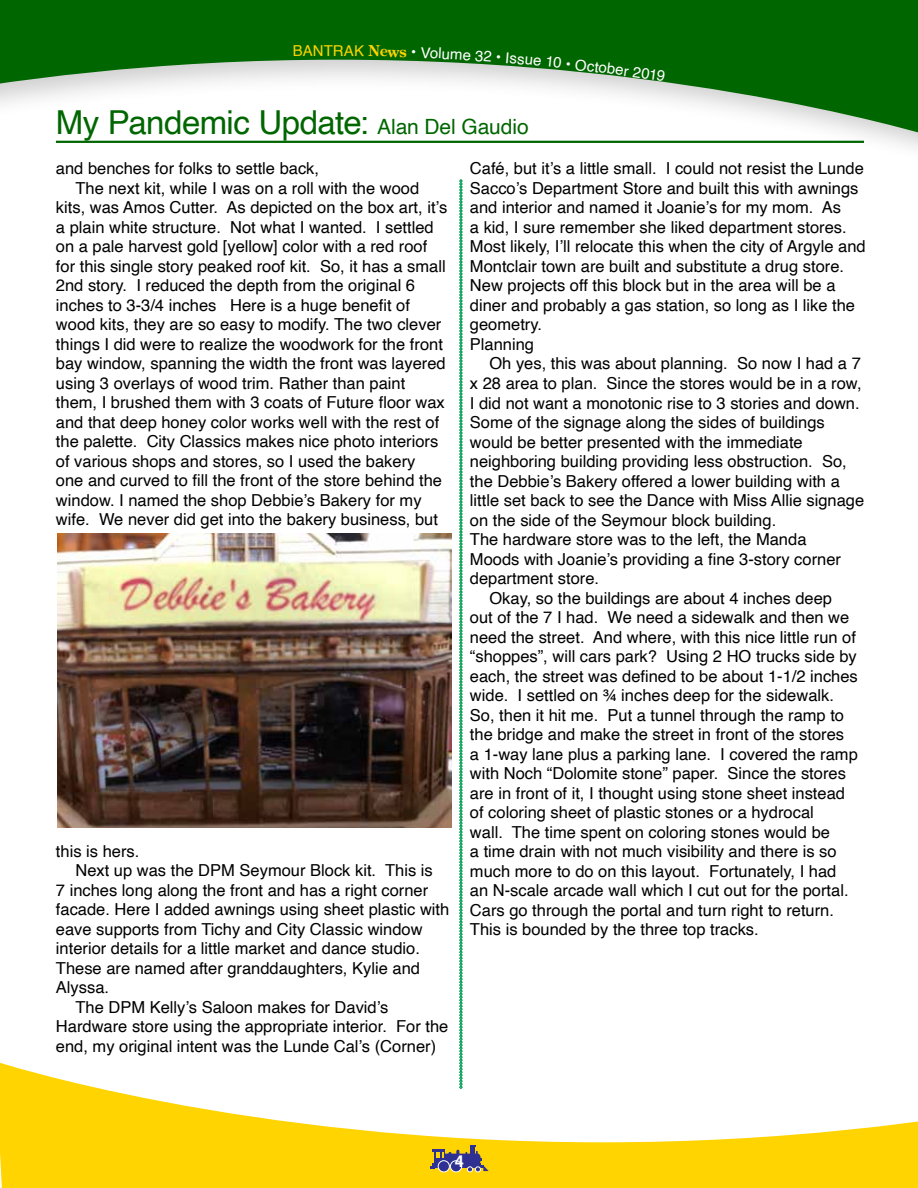
<style>
.page{position:relative;width:918px;height:1188px;background:#fff}
.page>*{position:absolute;margin:0;border:0;box-sizing:border-box;transform-origin:0 0}
.t1{font:33px "Helvetica";letter-spacing:-.02em;color:#060}
.t2{font:16.5px/19.5px "Helvetica";color:#000}
.t3{font:700 16.5px "Helvetica";color:#fff}
.t4{font:15px "Helvetica";color:#fff}
.t5{font:15px "Helvetica";color:#ffd400}
.t6{font:700 15px "Century Old Style Std";color:#ffd400}
.s1{font-family:"Helvetica";font-weight:400}
.s2{font-size:21px}
</style>
<div class="page">
<svg style="left:0;top:1062px;width:918px;height:126px"></svg>
<svg style="left:0;top:0;width:918px;height:141px;fill:#060"></svg>
<svg style="left:459px;top:179px;width:4px;height:910px"></svg>
<div style="left:415px;top:1144px;width:86px;height:44px;background:#ffd400"></div>
<svg style="left:430px;top:1145px;width:59px;height:27px"></svg>
<hr style="left:56px;top:141px;width:808px;height:2px;background:#060">
<img style="left:57px;top:534px;width:394px;height:294px">
<svg style="left:294px;top:45px;width:19px;height:11px"></svg>
<svg style="left:400px;top:47px;width:31px;height:11px"></svg>
<svg style="left:463px;top:50px;width:29px;height:12px"></svg>
<svg style="left:547px;top:56px;width:23px;height:12px"></svg>
<p class="t5" style="left:313px;top:39px;width:43px">NTRA</p>
<p class="t6" style="left:354px;top:41px;width:47px;rotate:1deg"><span class="s1">K</span> New</p>
<p class="t4" style="left:431px;top:41px;width:34px;rotate:3deg">olum</p>
<p class="t4" style="left:497px;top:45px;width:47px;rotate:5deg">• Issue</p>
<p class="t4" style="left:577px;top:53px;width:55px;rotate:7deg">October</p>
<p class="t4" style="left:635px;top:60px;width:34px;rotate:8deg">2019</p>
<h1 class="t1" style="left:56px;top:97px;width:474px">My Pandemic Update: <span class="s2">Alan Del Gaudio</span></h1>
<p class="t2" style="left:56px;top:159px;width:265px">and benches for folks to settle back,</p>
<p class="t2" style="left:75px;top:179px;width:345px">The next kit, while I was on a roll with the wood</p>
<p class="t2" style="left:56px;top:198px;width:393px">kits, was Amos Cutter. As depicted on the box art, it’s</p>
<p class="t2" style="left:56px;top:218px;width:379px">a plain white structure. Not what I wanted. I settled</p>
<p class="t2" style="left:56px;top:237px;width:373px">on a pale harvest gold [yellow] color with a red roof</p>
<p class="t2" style="left:56px;top:257px;width:391px">for this single story peaked roof kit. So, it has a small</p>
<p class="t2" style="left:56px;top:276px;width:361px">2nd story. I reduced the depth from the original 6</p>
<p class="t2" style="left:56px;top:296px;width:356px">inches to 3-3/4 inches Here is a huge benefit of</p>
<p class="t2" style="left:56px;top:315px;width:387px">wood kits, they are so easy to modify. The two clever</p>
<p class="t2" style="left:56px;top:335px;width:389px">things I did were to realize the woodwork for the front</p>
<p class="t2" style="left:56px;top:354px;width:391px">bay window, spanning the width the front was layered</p>
<p class="t2" style="left:56px;top:374px;width:351px">using 3 overlays of wood trim. Rather than paint</p>
<p class="t2" style="left:56px;top:393px;width:390px">them, I brushed them with 3 coats of Future floor wax</p>
<p class="t2" style="left:56px;top:413px;width:385px">and that deep honey color works well with the rest of</p>
<p class="t2" style="left:56px;top:432px;width:384px">the palette. City Classics makes nice photo interiors</p>
<p class="t2" style="left:56px;top:452px;width:361px">of various shops and stores, so I used the bakery</p>
<p class="t2" style="left:56px;top:471px;width:388px">one and curved to fill the front of the store behind the</p>
<p class="t2" style="left:56px;top:491px;width:367px">window. I named the shop Debbie’s Bakery for my</p>
<p class="t2" style="left:56px;top:510px;width:384px">wife. We never did get into the bakery business, but</p>
<p class="t2" style="left:56px;top:842px;width:85px">this is hers.</p>
<p class="t2" style="left:75px;top:861px;width:359px">Next up was the DPM Seymour Block kit. This is</p>
<p class="t2" style="left:56px;top:881px;width:374px">7 inches long along the front and has a right corner</p>
<p class="t2" style="left:56px;top:900px;width:395px">facade. Here I added awnings using sheet plastic with</p>
<p class="t2" style="left:56px;top:920px;width:368px">eave supports from Tichy and City Classic window</p>
<p class="t2" style="left:56px;top:939px;width:366px">interior details for a little market and dance studio.</p>
<p class="t2" style="left:56px;top:959px;width:366px">These are named after granddaughters, Kylie and</p>
<p class="t2" style="left:56px;top:978px;width:55px">Alyssa.</p>
<p class="t2" style="left:75px;top:998px;width:315px">The DPM Kelly’s Saloon makes for David’s</p>
<p class="t2" style="left:56px;top:1017px;width:394px">Hardware store using the appropriate interior. For the</p>
<p class="t2" style="left:56px;top:1037px;width:382px">end, my original intent was the Lunde Cal’s (Corner)</p>
<p class="t2" style="left:470px;top:159px;width:397px">Café, but it’s a little small. I could not resist the Lunde Sacco’s Department Store and built this with awnings and interior and named it Joanie’s for my mom. As<br>a kid, I sure remember she liked department stores.<br>Most likely, I’ll relocate this when the city of Argyle and Montclair town are built and substitute a drug store.<br>New projects off this block but in the area will be a diner and probably a gas station, so long as I like the geometry.<br>Planning</p>
<p class="t2" style="left:489px;top:354px;width:373px">Oh yes, this was about planning. So now I had a 7</p>
<p class="t2" style="left:470px;top:374px;width:393px">x 28 area to plan. Since the stores would be in a row,</p>
<p class="t2" style="left:470px;top:393px;width:391px">I did not want a monotonic rise to 3 stories and down.</p>
<p class="t2" style="left:470px;top:413px;width:356px">Some of the signage along the sides of buildings</p>
<p class="t2" style="left:470px;top:432px;width:334px">would be better presented with the immediate</p>
<p class="t2" style="left:470px;top:452px;width:378px">neighboring building providing less obstruction. So,</p>
<p class="t2" style="left:470px;top:471px;width:371px">the Debbie’s Bakery offered a lower building with a</p>
<p class="t2" style="left:470px;top:491px;width:396px">little set back to see the Dance with Miss Allie signage</p>
<p class="t2" style="left:470px;top:510px;width:308px">on the side of the Seymour block building.</p>
<p class="t2" style="left:470px;top:530px;width:338px">The hardware store was to the left, the Manda</p>
<p class="t2" style="left:470px;top:549px;width:373px">Moods with Joanie’s providing a fine 3-story corner</p>
<p class="t2" style="left:470px;top:569px;width:131px">department store.</p>
<p class="t2" style="left:489px;top:588px;width:344px">Okay, so the buildings are about 4 inches deep</p>
<p class="t2" style="left:470px;top:608px;width:381px">out of the 7 I had. We need a sidewalk and then we</p>
<p class="t2" style="left:470px;top:627px;width:388px">need the street. And where, with this nice little run of</p>
<p class="t2" style="left:470px;top:647px;width:388px">“shoppes”, will cars park? Using 2 HO trucks side by</p>
<p class="t2" style="left:470px;top:667px;width:389px">each, the street was defined to be about 1-1/2 inches</p>
<p class="t2" style="left:470px;top:686px;width:366px">wide. I settled on ¾ inches deep for the sidewalk.</p>
<p class="t2" style="left:470px;top:706px;width:376px">So, then it hit me. Put a tunnel through the ramp to</p>
<p class="t2" style="left:470px;top:725px;width:376px">the bridge and make the street in front of the stores</p>
<p class="t2" style="left:470px;top:745px;width:389px">a 1-way lane plus a parking lane. I covered the ramp</p>
<p class="t2" style="left:470px;top:764px;width:378px">with Noch “Dolomite stone” paper. Since the stores</p>
<p class="t2" style="left:470px;top:784px;width:377px">are in front of it, I thought using stone sheet instead</p>
<p class="t2" style="left:470px;top:803px;width:345px">of coloring sheet of plastic stones or a hydrocal</p>
<p class="t2" style="left:470px;top:823px;width:362px">wall. The time spent on coloring stones would be</p>
<p class="t2" style="left:470px;top:842px;width:368px">a time drain with not much visibility and there is so</p>
<p class="t2" style="left:470px;top:862px;width:368px">much more to do on this layout. Fortunately, I had</p>
<p class="t2" style="left:470px;top:881px;width:380px">an N-scale arcade wall which I cut out for the portal.</p>
<p class="t2" style="left:470px;top:901px;width:366px">Cars go through the portal and turn right to return.</p>
<p class="t2" style="left:470px;top:920px;width:290px">This is bounded by the three top tracks.</p>
<p class="t3" style="left:455px;top:1148px;width:11px">4</p>
</div>
